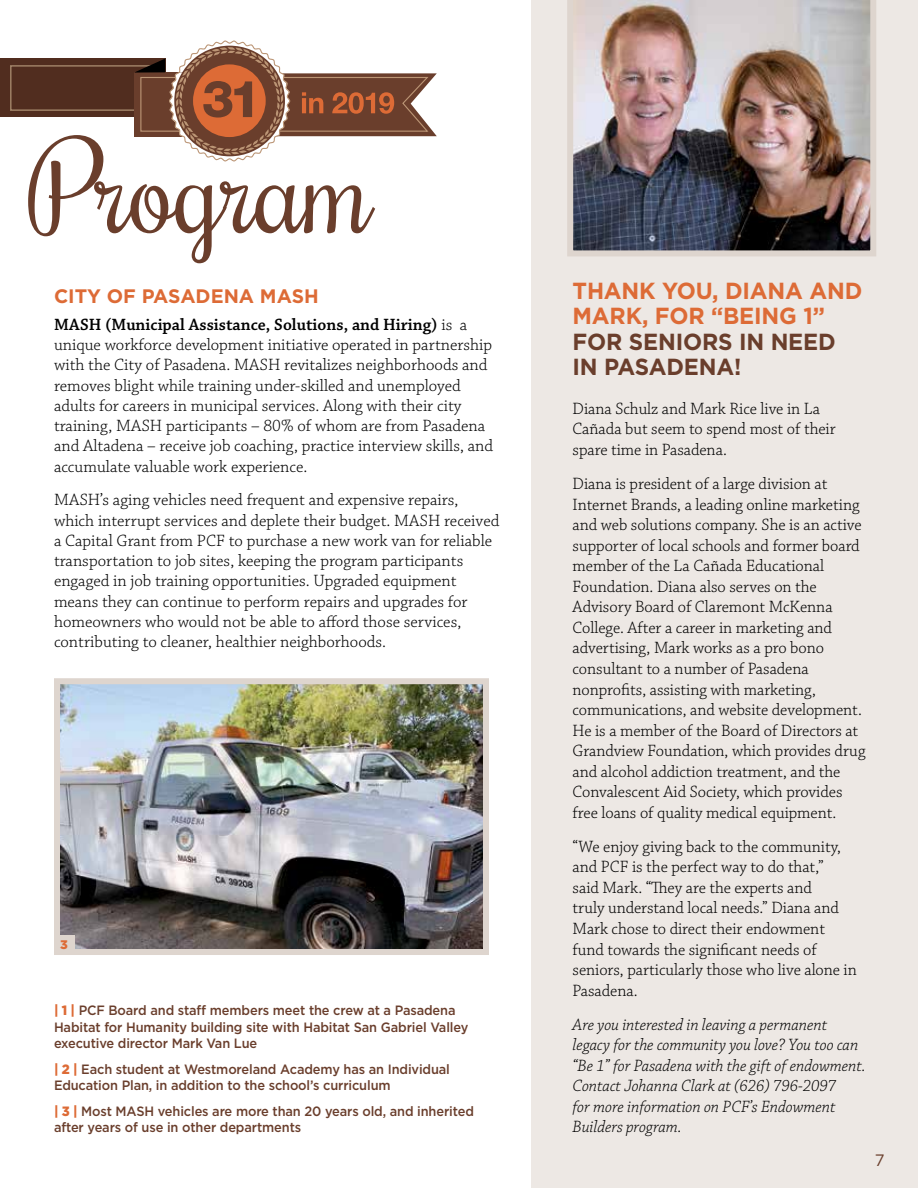
<style>
.page{position:relative;width:918px;height:1188px;background:#fff}
.page>*{position:absolute;margin:0;border:0;box-sizing:border-box;transform-origin:0 0}
.t1{font:120px "Rochester";letter-spacing:-.01em;color:#6a3e2c}
.t2{font:700 23.25px/25.5px "Gotham";letter-spacing:-.01em;color:#dd6b36}
.t3{font:700 23.25px/25.5px "Gotham";letter-spacing:-.01em;color:#6a3e2c}
.t4{font:700 19.5px "Gotham";color:#dd6b36}
.t5{font:300 17.25px/20.5px "Chaparral Pro";color:#000}
.t6{font:italic 300 17.25px/20.5px "Chaparral Pro";letter-spacing:-.005em;color:#000}
.t7{font:16.5px "Gotham";color:#6a3e2c}
.t8{font:500 13.5px/16.5px "Gotham";letter-spacing:-.01em;color:#6a3e2c;scale:.95 1}
.t9{font:900 12.45px "Gotham";color:#dd6b36}
.s1{font-weight:600}
.s2{font-weight:900;color:#dd6b36}
</style>
<div class="page">
<div style="left:0;top:58px;width:165px;height:59px;background:#512d1f"></div>
<div style="left:10px;top:65px;width:153px;height:46px;border:2px solid #9e8065"></div>
<div style="left:531px;top:0;width:387px;height:1188px;background:#ede8e4"></div>
<img style="left:567px;top:0;width:309px;height:256px">
<img style="left:61px;top:685px;width:421px;height:263px">
<div style="left:54px;top:678px;width:435px;height:277px;border:6px solid #ded5ce"></div>
<div style="left:55px;top:935px;width:20px;height:19px;background:#ded5ce"></div>
<svg style="left:134px;top:40px;width:303px;height:121px"></svg>
<h1 class="t1" style="left:29px;top:110px;width:346px">Program</h1>
<p class="t4" style="left:54px;top:283px;width:266px">CITY OF PASADENA MASH</p>
<p class="t5" style="left:54px;top:315px;width:441px"><span class="s1">MASH (Municipal Assistance, Solutions, and Hiring)</span> is a unique workforce development initiative operated in partnership with the City of Pasadena. MASH revitalizes neighborhoods and removes blight while training under-skilled and unemployed adults for careers in municipal services. Along with their city training, MASH participants – 80% of whom are from Pasadena and Altadena – receive job coaching, practice interview skills, and accumulate valuable work experience.</p>
<p class="t5" style="left:54px;top:491px;width:447px">MASH’s aging vehicles need frequent and expensive repairs, which interrupt services and deplete their budget. MASH received a Capital Grant from PCF to purchase a new work van for reliable transportation to job sites, keeping the program participants engaged in job training opportunities. Upgraded equipment means they can continue to perform repairs and upgrades for homeowners who would not be able to afford those services, contributing to cleaner, healthier neighborhoods.</p>
<p class="t9" style="left:60px;top:936px;width:9px">3</p>
<p class="t8" style="left:54px;top:1002px;width:438px"><span class="s2">| 1 |</span> PCF Board and staff members meet the crew at a Pasadena<br>Habitat for Humanity building site with Habitat San Gabriel Valley executive director Mark Van Lue</p>
<p class="t8" style="left:54px;top:1060px;width:418px"><span class="s2">| 2 |</span> Each student at Westmoreland Academy has an Individual<br>Education Plan, in addition to the school’s curriculum</p>
<p class="t8" style="left:54px;top:1102px;width:444px"><span class="s2">| 3 |</span> Most MASH vehicles are more than 20 years old, and inherited after years of use in other departments</p>
<h2 class="t2" style="left:573px;top:278px;width:291px">THANK YOU, DIANA AND<br>MARK, FOR “BEING 1”</h2>
<h2 class="t3" style="left:573px;top:329px;width:265px">FOR SENIORS IN NEED<br>IN PASADENA!</h2>
<p class="t5" style="left:573px;top:399px;width:265px">Diana Schulz and Mark Rice live in La<br>Cañada but seem to spend most of their spare time in Pasadena.</p>
<p class="t5" style="left:573px;top:474px;width:294px">Diana is president of a large division at Internet Brands, a leading online marketing and web solutions company. She is an active supporter of local schools and former board member of the La Cañada Educational Foundation. Diana also serves on the Advisory Board of Claremont McKenna College. After a career in marketing and advertising, Mark works as a pro bono consultant to a number of Pasadena nonprofits, assisting with marketing, communications, and website development.<br>He is a member of the Board of Directors at Grandview Foundation, which provides drug and alcohol addiction treatment, and the Convalescent Aid Society, which provides free loans of quality medical equipment.</p>
<p class="t5" style="left:573px;top:837px;width:286px">“We enjoy giving back to the community, and PCF is the perfect way to do that,”<br>said Mark. “They are the experts and<br>truly understand local needs.” Diana and Mark chose to direct their endowment fund towards the significant needs of seniors, particularly those who live alone in Pasadena.</p>
<p class="t6" style="left:573px;top:1015px;width:295px">Are you interested in leaving a permanent legacy for the community you love? You too can “Be 1” for Pasadena with the gift of endowment.<br>Contact Johanna Clark at (626) 796-2097<br>for more information on PCF’s Endowment Builders program.</p>
<p class="t7" style="left:875px;top:1150px;width:11px">7</p>
</div>
